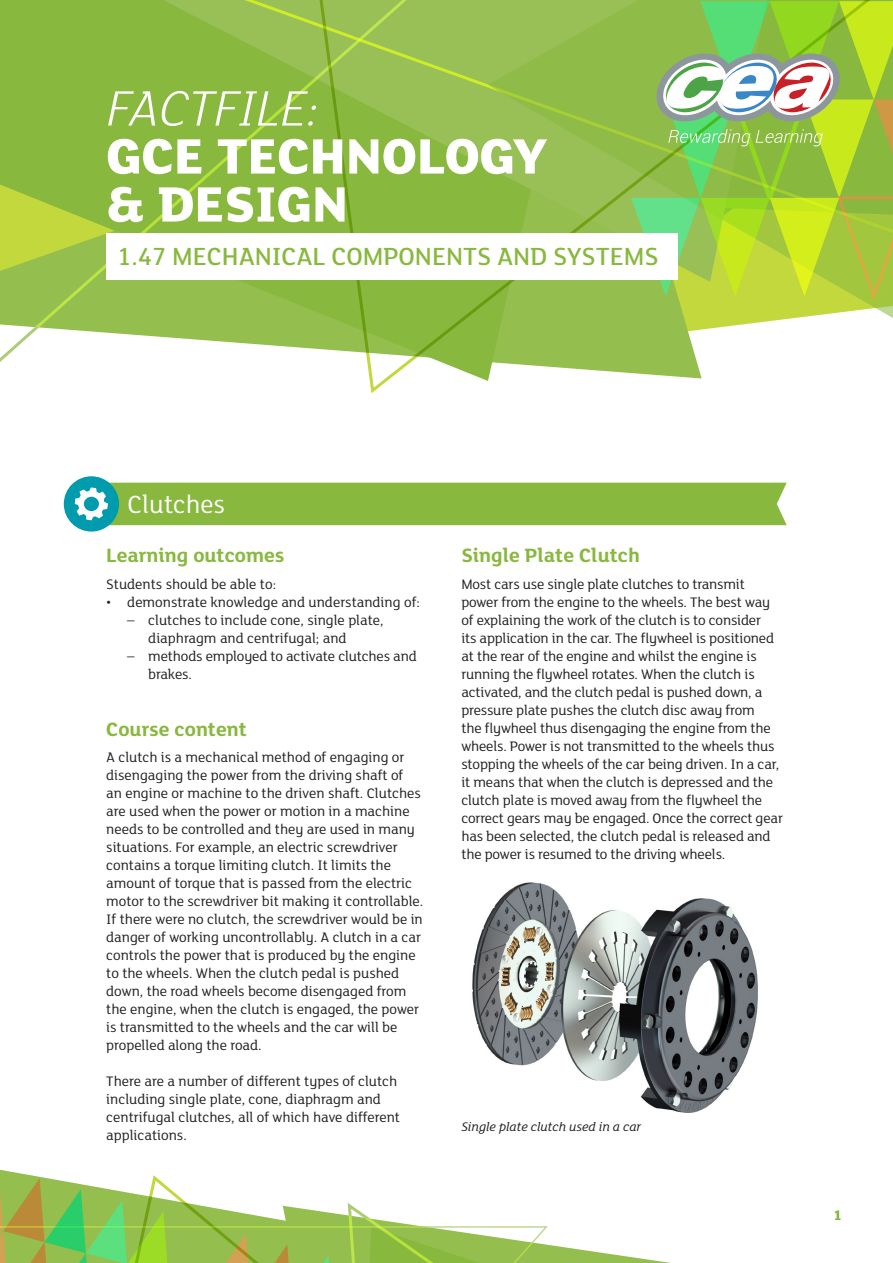
<style>
.page{position:relative;width:893px;height:1263px;background:#fff}
.page>*{position:absolute;margin:0;border:0;box-sizing:border-box;transform-origin:0 0}
.t1{font:800 54px/48px "FS Lola";color:#fff}
.t2{font:italic 300 54px "FS Lola";color:#fff}
.t3{font:500 27px "FS Lola";color:#89b83f}
.t4{font:27px "FS Lola";color:#fff}
.t5{font:700 21px "FS Lola";color:#89b83f}
.Body_Text{font:15px/18px "FS Lola";color:#231f20}
.t6{font:700 15px "FS Lola";color:#89b83f}
.Figure{font:italic 13.5px "FS Lola";color:#231f20}
</style>
<div class="page">
<svg style="left:0;top:1169px;width:671px;height:94px"></svg>
<svg style="left:0;top:0;width:313px;height:362px;background:#98c151"></svg>
<svg style="left:313px;top:0;width:580px;height:393px"></svg>
<div style="left:106px;top:233px;width:572px;height:46px;background:#fff"></div>
<svg style="left:631px;top:1px;width:262px;height:301px;background:#a3cc57"></svg>
<div style="left:64px;top:476px;width:55px;height:55px;background:#009bac;border-radius:50%"></div>
<div style="left:75px;top:483px;width:712px;height:42px;background:#89b83f"></div>
<img style="left:472px;top:882px;width:286px;height:231px">
<h1 class="t2" style="left:106px;top:73px;width:214px">FACTFILE:</h1>
<h1 class="t1" style="left:106px;top:129px;width:443px">GCE TECHNOLOGY &amp; DESIGN</h1>
<h2 class="t3" style="left:117px;top:239px;width:543px">1.47 MECHANICAL COMPONENTS AND SYSTEMS</h2>
<h1 class="t4" style="left:128px;top:486px;width:99px">Clutches</h1>
<h2 class="t5" style="left:106px;top:541px;width:180px">Learning outcomes</h2>
<p class="Body_Text" style="left:106px;top:574px;width:171px">Students should be able to:</p>
<p class="Body_Text" style="left:106px;top:592px;width:315px">• demonstrate knowledge and understanding of:</p>
<p class="Body_Text" style="left:148px;top:610px;width:237px;text-indent:-21px">– clutches to include cone, single plate, diaphragm and centrifugal; and</p>
<p class="Body_Text" style="left:148px;top:646px;width:270px;text-indent:-21px">– methods employed to activate clutches and brakes.</p>
<h2 class="t5" style="left:106px;top:714px;width:142px">Course content</h2>
<p class="Body_Text" style="left:106px;top:748px;width:319px">A clutch is a mechanical method of engaging or disengaging the power from the driving shaft of<br>an engine or machine to the driven shaft. Clutches are used when the power or motion in a machine needs to be controlled and they are used in many situations. For example, an electric screwdriver contains a torque limiting clutch. It limits the amount of torque that is passed from the electric motor to the screwdriver bit making it controllable.<br>If there were no clutch, the screwdriver would be in danger of working uncontrollably. A clutch in a car controls the power that is produced by the engine to the wheels. When the clutch pedal is pushed down, the road wheels become disengaged from the engine, when the clutch is engaged, the power is transmitted to the wheels and the car will be propelled along the road.</p>
<p class="Body_Text" style="left:106px;top:1072px;width:295px">There are a number of different types of clutch including single plate, cone, diaphragm and centrifugal clutches, all of which have different applications.</p>
<h2 class="t5" style="left:461px;top:541px;width:180px">Single Plate Clutch</h2>
<p class="Body_Text" style="left:461px;top:574px;width:323px">Most cars use single plate clutches to transmit power from the engine to the wheels. The best way of explaining the work of the clutch is to consider<br>its application in the car. The flywheel is positioned at the rear of the engine and whilst the engine is running the flywheel rotates. When the clutch is activated, and the clutch pedal is pushed down, a pressure plate pushes the clutch disc away from<br>the flywheel thus disengaging the engine from the wheels. Power is not transmitted to the wheels thus stopping the wheels of the car being driven. In a car, it means that when the clutch is depressed and the clutch plate is moved away from the flywheel the correct gears may be engaged. Once the correct gear has been selected, the clutch pedal is released and the power is resumed to the driving wheels.</p>
<p class="Figure" style="left:461px;top:1118px;width:181px">Single plate clutch used in a car</p>
<p class="t6" style="left:834px;top:1205px;width:10px">1</p>
</div>
